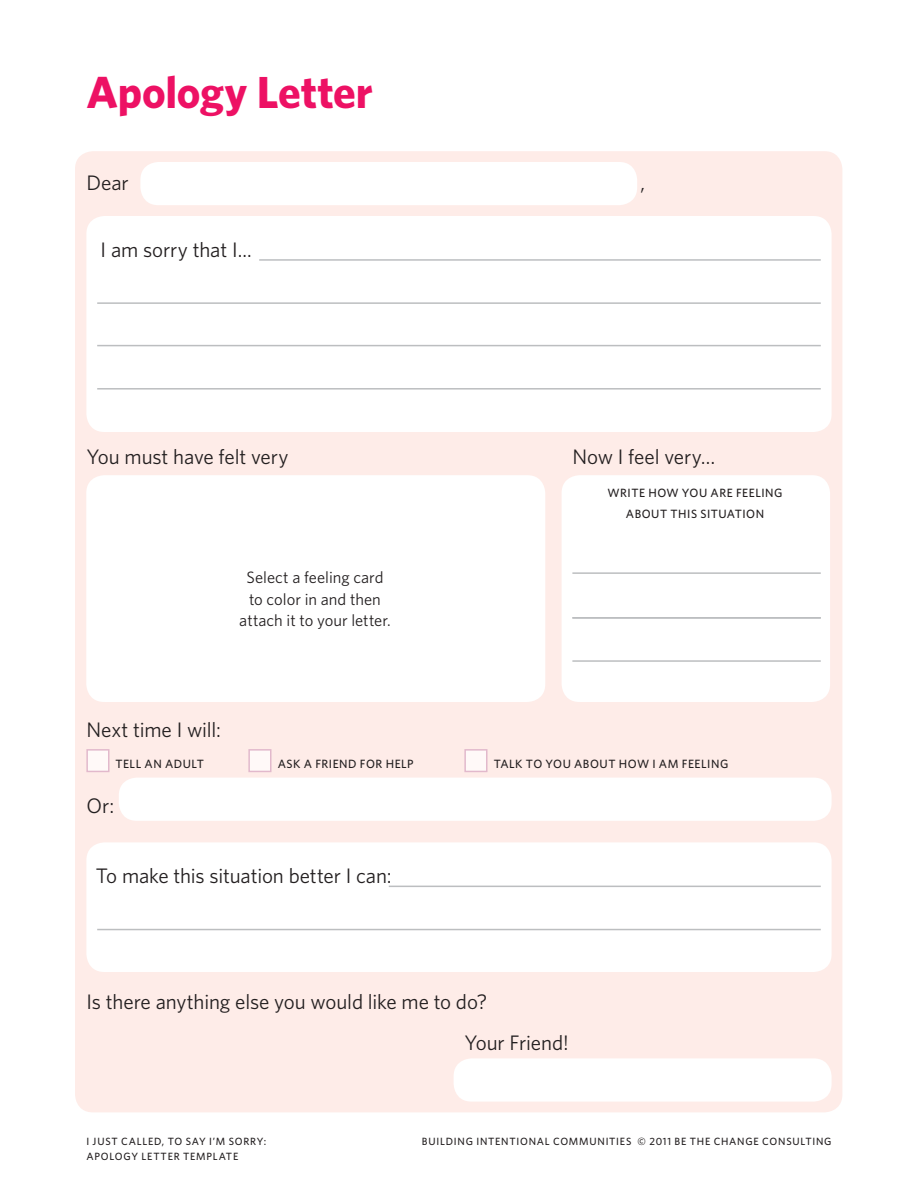
<style>
.page{position:relative;width:918px;height:1188px;background:#fff}
.page>*{position:absolute;margin:0;border:0;box-sizing:border-box;transform-origin:0 0}
.t1{font:700 45px "Whitney";letter-spacing:-.005em;color:#ed1164}
.t2{font:21px/40.5px "Whitney";letter-spacing:-.005em;color:#231f20}
.t3{font:16.5px/21.6px "Whitney";color:#231f20;text-align:center}
.t4{font:500 12px/21.6px "Whitney";letter-spacing:.045em;color:#231f20;text-align:center}
.t5{font:500 10.5px "Whitney";letter-spacing:.075em;color:#231f20}
</style>
<div class="page">
<div style="left:75px;top:151px;width:767px;height:961px;background:#feece8;border-radius:18px"></div>
<div style="left:86px;top:216px;width:746px;height:216px;background:#fff;border-radius:18px"></div>
<div style="left:86px;top:842px;width:746px;height:130px;background:#fff;border-radius:18px"></div>
<div style="left:86px;top:475px;width:459px;height:227px;background:#fff;border-radius:18px"></div>
<div style="left:562px;top:475px;width:268px;height:227px;background:#fff;border-radius:18px"></div>
<hr style="left:259px;top:259px;width:562px;height:2px;background:#bcbec0">
<hr style="left:389px;top:886px;width:432px;height:1px;background:#bcbec0">
<hr style="left:97px;top:345px;width:724px;height:1px;background:#bcbec0">
<hr style="left:97px;top:302px;width:724px;height:2px;background:#bcbec0">
<hr style="left:97px;top:929px;width:724px;height:1px;background:#bcbec0">
<hr style="left:572px;top:572px;width:249px;height:2px;background:#bcbec0">
<hr style="left:572px;top:617px;width:249px;height:2px;background:#bcbec0">
<hr style="left:572px;top:660px;width:249px;height:2px;background:#bcbec0">
<hr style="left:97px;top:388px;width:724px;height:2px;background:#bcbec0">
<div style="left:86px;top:749px;width:24px;height:23px;background:#fff9f8;border:2px solid #e2b9cc"></div>
<div style="left:248px;top:749px;width:24px;height:23px;background:#fff9f8;border:2px solid #e2b9cc"></div>
<div style="left:464px;top:749px;width:24px;height:23px;background:#fff9f8;border:2px solid #e2b9cc"></div>
<div style="left:140px;top:162px;width:497px;height:43px;background:#fff;border-radius:18px"></div>
<div style="left:119px;top:778px;width:713px;height:43px;background:#fff;border-radius:18px"></div>
<div style="left:454px;top:1058px;width:378px;height:44px;background:#fff;border-radius:18px"></div>
<h1 class="t1" style="left:86px;top:65px;width:288px">Apology Letter</h1>
<p class="t2" style="left:86px;top:162px;width:44px">Dear</p>
<p class="t2" style="left:101px;top:229px;width:153px">I am sorry that I...</p>
<p class="t2" style="left:641px;top:162px;width:6px">,</p>
<p class="t2" style="left:86px;top:436px;width:204px">You must have felt very</p>
<p class="t2" style="left:572px;top:436px;width:144px">Now I feel very…</p>
<p class="t3" style="left:239px;top:566px;width:153px">Select a feeling card to color in and then attach it to your letter.</p>
<p class="t4" style="left:608px;top:481px;width:177px">WRITE HOW YOU ARE FEELING<br>ABOUT THIS SITUATION</p>
<p class="t2" style="left:86px;top:709px;width:136px">Next time I will:</p>
<p class="t4" style="left:115px;top:752px;width:90px">TELL AN ADULT</p>
<p class="t4" style="left:278px;top:752px;width:138px">ASK A FRIEND FOR HELP</p>
<p class="t4" style="left:494px;top:752px;width:236px">TALK TO YOU ABOUT HOW I AM FEELING</p>
<p class="t2" style="left:86px;top:785px;width:29px">Or:</p>
<p class="t2" style="left:96px;top:855px;width:297px">To make this situation better I can:</p>
<p class="t2" style="left:464px;top:981px;width:106px;text-indent:-378px">Is there anything else you would like me to do?<br>Your Friend!</p>
<p class="t5" style="left:86px;top:1135px;width:181px">I JUST CALLED, TO SAY I ’M SORRY:</p>
<p class="t5" style="left:422px;top:1135px;width:411px">BUILDING I NTENTIONAL COMMUNITIES © 2011 BE THE CHANGE CONSULTING</p>
<p class="t5" style="left:86px;top:1150px;width:153px">APOLOGY LETTER TEMPLATE</p>
</div>
